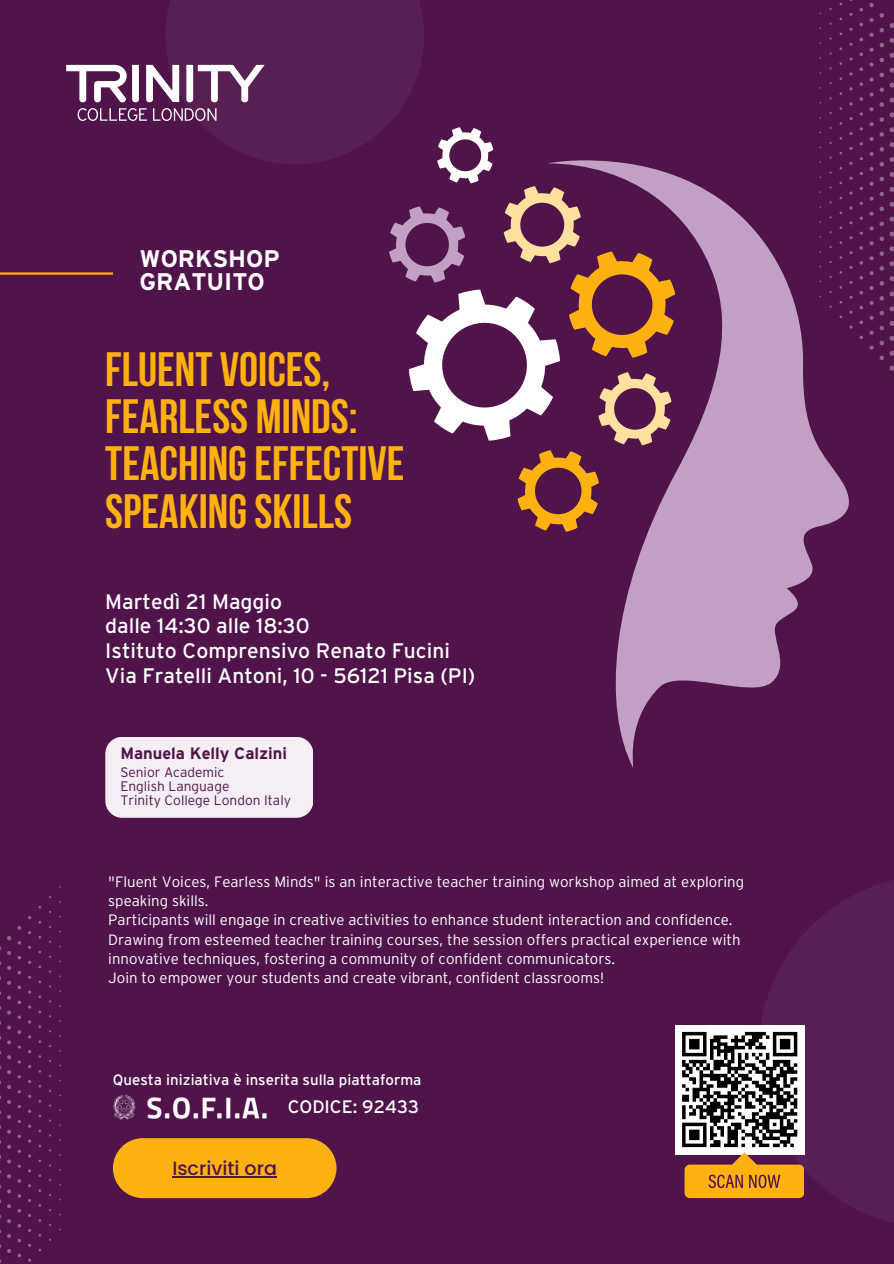
<style>
.page{position:relative;width:894px;height:1264px;background:#fff}
.page>*{position:absolute;margin:0;border:0;box-sizing:border-box;transform-origin:0 0}
.t1{font:700 48px/47.2px "Bebas Neue";color:#ffb20f}
.t2{font:700 24px/23.7px "Interstate";color:#fff}
.t3{font:21px/24.8px "Interstate";color:#fff}
.t4{font:500 19.05px "Poppins";color:#50144b}
.t5{font:18px "Interstate";color:#fff}
.t6{font:700 16.5px "Interstate";color:#50144b}
.t7{font:300 15px/19.2px "Interstate";color:#fff}
.t8{font:15px "Interstate";color:#fff}
.t9{font:300 13.65px "Interstate";color:#50144b}
</style>
<div class="page">
<div style="left:0;top:0;width:892px;height:1263px;background:#50144b"></div>
<div style="left:165px;top:0;width:259px;height:164px;background:#581f53"></div>
<div style="left:758px;top:874px;width:135px;height:354px;background:#581f53"></div>
<hr style="left:0;top:272px;width:113px;height:3px;background:#ffb20f">
<div style="left:113px;top:1138px;width:223px;height:60px;background:#ffb20f;border-radius:30px"></div>
<hr style="left:172px;top:1176px;width:105px;height:1px;background:#50144b">
<svg style="left:819px;top:0;width:74px;height:496px;background:#53184e"></svg>
<div style="left:0;top:874px;width:61px;height:389px;background:#50144b"></div>
<svg style="left:66px;top:65px;width:198px;height:56px"></svg>
<img style="left:113px;top:1094px;width:154px;height:25px">
<svg style="left:547px;top:160px;width:313px;height:608px;background:#80507e"></svg>
<svg style="left:389px;top:127px;width:286px;height:405px;background:#753f5f"></svg>
<div style="left:675px;top:1024px;width:129px;height:130px;background:#fff"></div>
<svg style="left:678px;top:1031px;width:125px;height:167px"></svg>
<div style="left:105px;top:736px;width:208px;height:81px;background:#f5eff5;border-radius:17px"></div>
<h2 class="t2" style="left:139px;top:248px;width:142px">WORKSHOP<br>GRATUITO</h2>
<p class="t1" style="left:105px;top:350px;width:301px">FLUENT VOICES,<br>FEARLESS MINDS:<br>TEACHINGEFFECTIVE<br>SPEAKINGSKILLS</p>
<p class="t3" style="left:105px;top:590px;width:371px">Martedì 21 Maggio<br>dalle 14:30 alle 18:30<br>Istituto Comprensivo Renato Fucini<br>Via Fratelli Antoni, 10 - 56121 Pisa (PI)</p>
<p class="t6" style="left:120px;top:745px;width:168px">Manuela Kelly Calzini</p>
<p class="t9" style="left:120px;top:765px;width:106px">Senior Academic</p>
<p class="t9" style="left:120px;top:780px;width:111px">English Language</p>
<p class="t9" style="left:120px;top:794px;width:172px">Trinity College London Italy</p>
<p class="t9" style="left:227px;top:796px;width:111px">English Language</p>
<h1 class="t7" style="left:108px;top:873px;width:637px">"Fluent Voices, Fearless Minds" is an interactive teacher training workshop aimed at exploring speaking skills.</h1>
<h4 class="t7" style="left:108px;top:911px;width:625px">Participants will engage in creative activities to enhance student interaction and confidence.</h4>
<h6 class="t7" style="left:108px;top:930px;width:633px">Drawing from esteemed teacher training courses, the session offers practical experience with innovative techniques, fostering a community of confident communicators.</h6>
<p class="t7" style="left:108px;top:968px;width:497px">Join to empower your students and create vibrant, confident classrooms!</p>
<p class="t8" style="left:113px;top:1072px;width:310px">Questa iniziativa è inserita sulla piattaforma</p>
<p class="t5" style="left:288px;top:1098px;width:133px">CODICE: 92433</p>
<p class="t4" style="left:172px;top:1155px;width:106px">Iscriviti ora</p>
</div>
